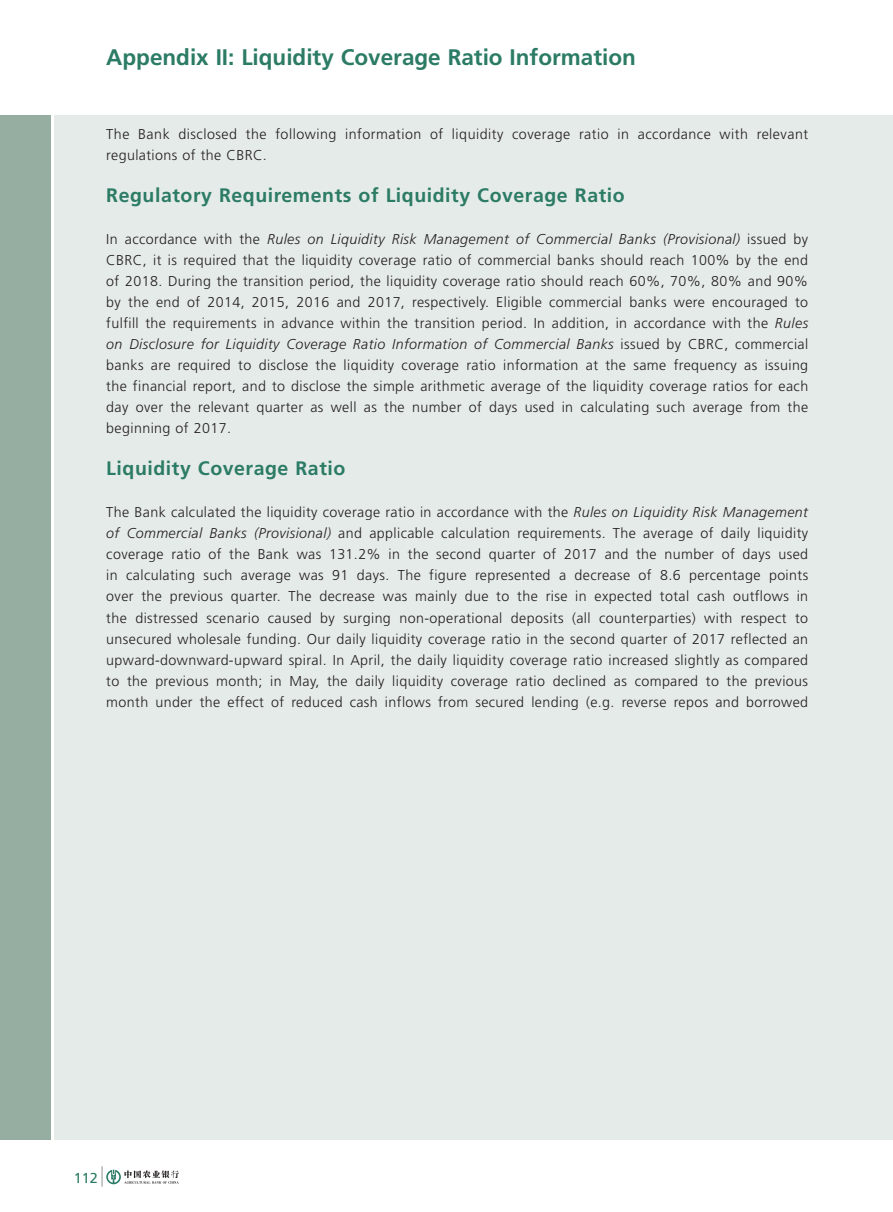
<style>
.page{position:relative;width:893px;height:1212px;background:#fff}
.page>*{position:absolute;margin:0;border:0;box-sizing:border-box;transform-origin:0 0}
.t1{font:700 22.5px "Frutiger LT Std";color:#2b7b65}
.t2{font:700 19.5px "Frutiger LT Std";letter-spacing:.03em;color:#2b7b65}
.t3{font:14.4px "Frutiger LT Std";color:#2b7b65}
.t4{font:300 14.25px/21px "Frutiger LT Std";letter-spacing:.03em;color:#231f20;text-align:justify}
.s1{font-style:italic}
</style>
<div class="page">
<svg style="left:102px;top:1166px;width:77px;height:21px"></svg>
<div style="left:55px;top:115px;width:838px;height:1025px;background:#e5ebe8"></div>
<div style="left:0;top:115px;width:50px;height:1025px;background:#96aea2"></div>
<h1 class="t1" style="left:106px;top:44px;width:531px">Appendix II: Liquidity Coverage Ratio Information</h1>
<p class="t4" style="left:106px;top:124px;width:703px">The Bank disclosed the following information of liquidity coverage ratio in accordance with relevant regulations of the CBRC.</p>
<h2 class="t2" style="left:106px;top:184px;width:520px">Regulatory Requirements of Liquidity Coverage Ratio</h2>
<p class="t4" style="left:106px;top:229px;width:703px">In accordance with the <span class="s1">Rules on Liquidity Risk Management of Commercial Banks (Provisional)</span> issued by CBRC, it is required that the liquidity coverage ratio of commercial banks should reach 100% by the end of 2018. During the transition period, the liquidity coverage ratio should reach 60%, 70%, 80% and 90% by the end of 2014, 2015, 2016 and 2017, respectively. Eligible commercial banks were encouraged to fulfill the requirements in advance within the transition period. In addition, in accordance with the <span class="s1">Rules on Disclosure for Liquidity Coverage Ratio Information of Commercial Banks</span> issued by CBRC, commercial banks are required to disclose the liquidity coverage ratio information at the same frequency as issuing the financial report, and to disclose the simple arithmetic average of the liquidity coverage ratios for each day over the relevant quarter as well as the number of days used in calculating such average from the beginning of 2017.</p>
<h2 class="t2" style="left:106px;top:457px;width:241px">Liquidity Coverage Ratio</h2>
<p class="t4" style="left:106px;top:502px;width:703px">The Bank calculated the liquidity coverage ratio in accordance with the <span class="s1">Rules on Liquidity Risk Management of Commercial Banks (Provisional)</span> and applicable calculation requirements. The average of daily liquidity coverage ratio of the Bank was 131.2% in the second quarter of 2017 and the number of days used in calculating such average was 91 days. The figure represented a decrease of 8.6 percentage points over the previous quarter. The decrease was mainly due to the rise in expected total cash outflows in the distressed scenario caused by surging non-operational deposits (all counterparties) with respect to unsecured wholesale funding. Our daily liquidity coverage ratio in the second quarter of 2017 reflected an upward-downward-upward spiral. In April, the daily liquidity coverage ratio increased slightly as compared to the previous month; in May, the daily liquidity coverage ratio declined as compared to the previous month under the effect of reduced cash inflows from secured lending (e.g. reverse repos and borrowed</p>
<p class="t3" style="left:74px;top:1169px;width:26px">112</p>
</div>
